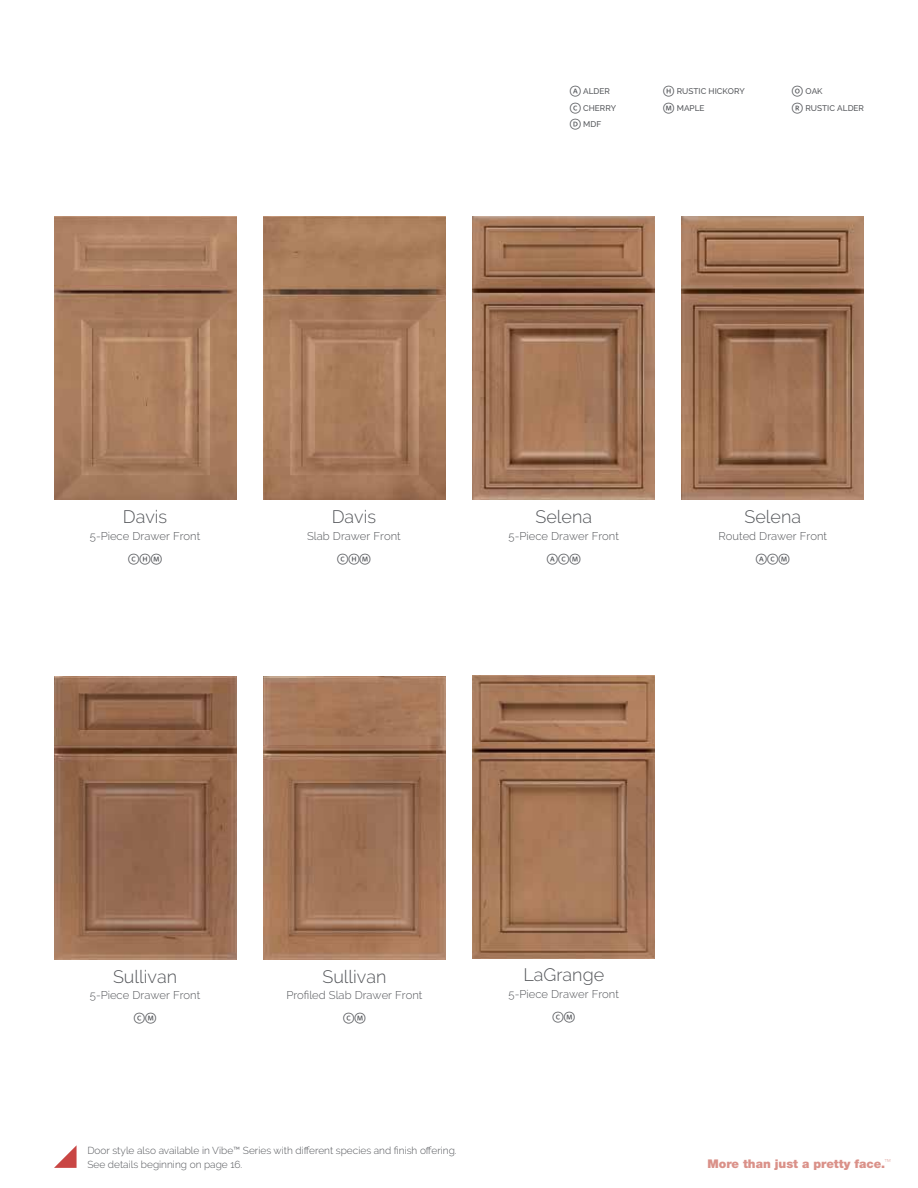
<style>
.page{position:relative;width:918px;height:1188px;background:#fff}
.page>*{position:absolute;margin:0;border:0;box-sizing:border-box;transform-origin:0 0}
.t1{font:300 18px "Raleway";color:#54565a}
.t2{font:900 12px "Helvetica Neue LT Std";color:#da9189}
.t3{font:300 11.25px "Raleway";color:#54565a}
.t4{font:11.25px "Whitney Index White Rd Md";color:#54565a}
.t5{font:300 10.2px/13.5px "Raleway";color:#54565a}
.t6{font:500 8.25px/16.5px "Raleway";color:#54565a}
.s1{font-family:"Whitney Index White Rd Md";font-weight:400;font-size:11.25px}
</style>
<div class="page">
<svg style="left:54px;top:1145px;width:23px;height:23px"></svg>
<img style="left:473px;top:216px;width:181px;height:283px">
<img style="left:682px;top:216px;width:182px;height:284px">
<img style="left:54px;top:216px;width:182px;height:283px">
<img style="left:264px;top:216px;width:181px;height:283px">
<img style="left:473px;top:675px;width:182px;height:283px">
<img style="left:263px;top:676px;width:183px;height:284px">
<img style="left:54px;top:676px;width:182px;height:284px">
<p class="t6" style="left:570px;top:83px;width:48px"><span class="s1">A</span> ALDER<br><span class="s1">C</span> CHERRY<br><span class="s1">D</span> MDF</p>
<p class="t6" style="left:663px;top:83px;width:83px"><span class="s1">H</span> RUSTIC HICKORY<br><span class="s1">M</span> MAPLE</p>
<p class="t6" style="left:792px;top:83px;width:74px"><span class="s1">O</span> OAK<br><span class="s1">R</span> RUSTIC ALDER</p>
<h1 class="t1" style="left:123px;top:506px;width:46px">Davis</h1>
<p class="t3" style="left:90px;top:529px;width:112px">5-Piece Drawer Front</p>
<p class="t4" style="left:128px;top:554px;width:35px">CHM</p>
<h1 class="t1" style="left:332px;top:506px;width:46px">Davis</h1>
<p class="t3" style="left:307px;top:529px;width:95px">Slab Drawer Front</p>
<p class="t4" style="left:337px;top:554px;width:35px">CHM</p>
<h1 class="t1" style="left:536px;top:506px;width:58px">Selena</h1>
<p class="t3" style="left:509px;top:529px;width:112px">5-Piece Drawer Front</p>
<p class="t4" style="left:547px;top:554px;width:35px">ACM</p>
<h1 class="t1" style="left:745px;top:506px;width:58px">Selena</h1>
<p class="t3" style="left:719px;top:529px;width:110px">Routed Drawer Front</p>
<p class="t4" style="left:756px;top:554px;width:35px">ACM</p>
<h1 class="t1" style="left:113px;top:966px;width:66px">Sullivan</h1>
<p class="t3" style="left:90px;top:989px;width:112px">5-Piece Drawer Front</p>
<p class="t4" style="left:134px;top:1013px;width:24px">CM</p>
<h1 class="t1" style="left:322px;top:966px;width:66px">Sullivan</h1>
<p class="t3" style="left:286px;top:989px;width:138px">Profiled Slab Drawer Front</p>
<p class="t4" style="left:343px;top:1013px;width:24px">CM</p>
<p class="t5" style="left:87px;top:1144px;width:371px">Door style also available in Vibe™ Series with different species and finish offering.<br>See details beginning on page 16.</p>
<h1 class="t1" style="left:523px;top:965px;width:82px">LaGrange</h1>
<p class="t3" style="left:509px;top:987px;width:112px">5-Piece Drawer Front</p>
<p class="t4" style="left:553px;top:1012px;width:24px">CM</p>
<p class="t2" style="left:707px;top:1156px;width:185px">More than just a pretty face.<sup>™</sup></p>
</div>
